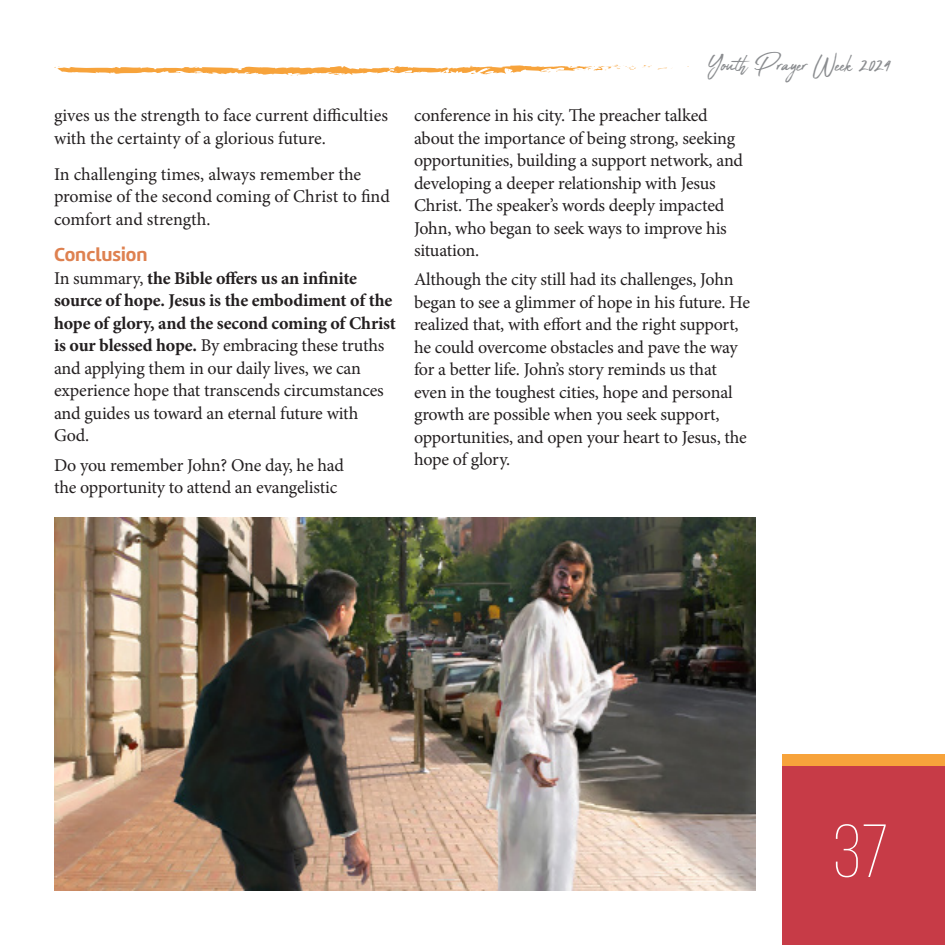
<style>
.page{position:relative;width:945px;height:945px;background:#fff}
.page>*{position:absolute;margin:0;border:0;box-sizing:border-box;transform-origin:0 0}
.t1{font:300 75px "Bebas Neue";color:#fff}
.t2{font:30px "Abuget";color:#8a8c8f}
.Subtítulo_1{font:700 19.5px "Marine";color:#de8150}
.Cuerpo{font:18px/22.5px "Minion Pro";letter-spacing:-.01em;color:#231f20}
.Subtítulo_1-2{font:18px/22.5px "Minion Pro";color:#231f20}
.s1{font-weight:700}
</style>
<div class="page">
<div style="left:782px;top:766px;width:163px;height:179px;background:#c73b47"></div>
<div style="left:782px;top:754px;width:163px;height:12px;background:#f7a33b"></div>
<svg style="left:642px;top:65px;width:30px;height:5px"></svg>
<svg style="left:54px;top:65px;width:582px;height:10px"></svg>
<img style="left:54px;top:518px;width:702px;height:373px">
<p class="Subtítulo_1-2" style="left:54px;top:104px;width:335px">gives us the strength to face current difficulties with the certainty of a glorious future.</p>
<p class="Subtítulo_1-2" style="left:54px;top:163px;width:337px">In challenging times, always remember the promise of the second coming of Christ to find comfort and strength.</p>
<p class="Subtítulo_1" style="left:54px;top:242px;width:95px">Conclusion</p>
<p class="Cuerpo" style="left:54px;top:267px;width:344px">In summary, <span class="s1">the Bible offers us an infinite source of hope. Jesus is the embodiment of the hope of glory, and the second coming of Christ is our blessed hope.</span> By embracing these truths and applying them in our daily lives, we can experience hope that transcends circumstances and guides us toward an eternal future with God.</p>
<p class="Cuerpo" style="left:54px;top:454px;width:291px">Do you remember John? One day, he had the opportunity to attend an evangelistic</p>
<h2 class="t2" style="left:708px;top:47px;width:185px">Youth Prayer Week 2024</h2>
<p class="Cuerpo" style="left:414px;top:104px;width:331px">conference in his city. The preacher talked about the importance of being strong, seeking opportunities, building a support network, and developing a deeper relationship with Jesus Christ. The speaker’s words deeply impacted John, who began to seek ways to improve his situation.</p>
<p class="Cuerpo" style="left:414px;top:268px;width:338px">Although the city still had its challenges, John began to see a glimmer of hope in his future. He realized that, with effort and the right support, he could overcome obstacles and pave the way for a better life. John’s story reminds us that even in the toughest cities, hope and personal growth are possible when you seek support, opportunities, and open your heart to Jesus, the hope of glory.</p>
<h1 class="t1" style="left:833px;top:811px;width:57px">37</h1>
</div>
